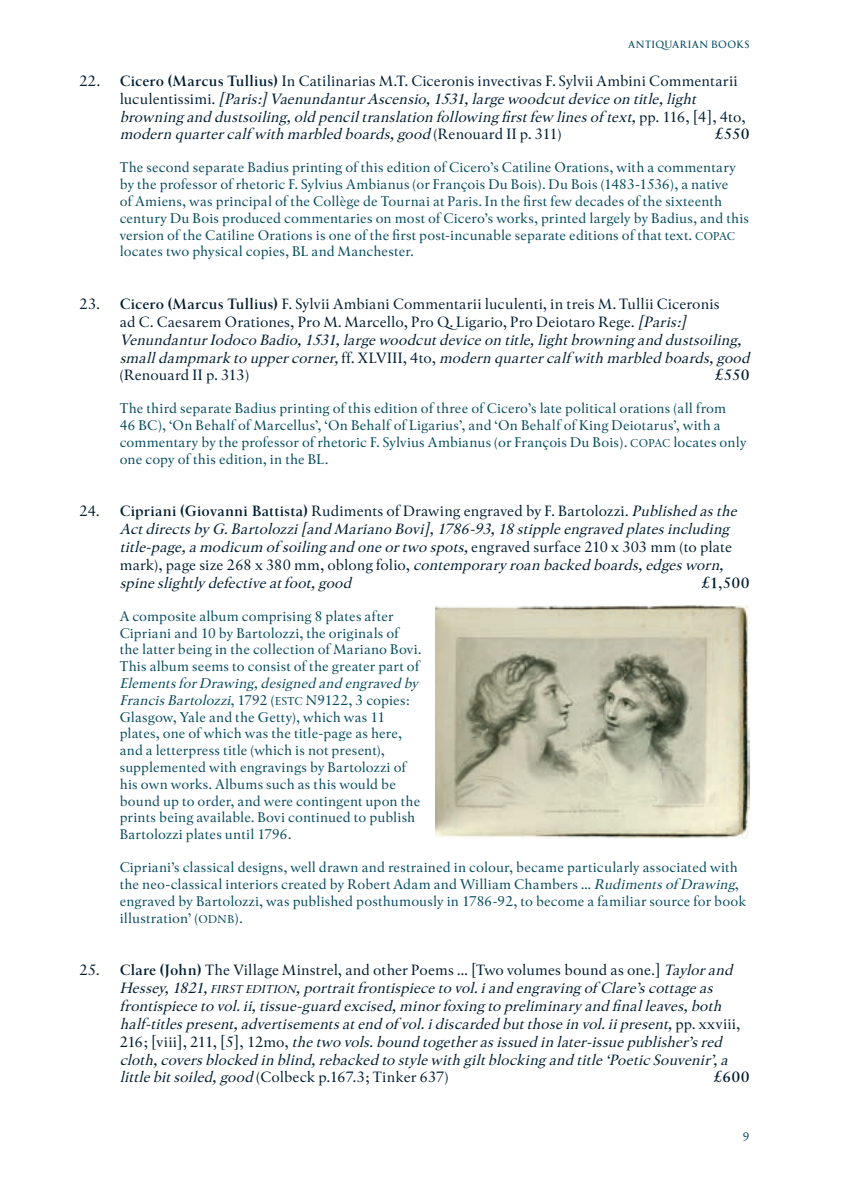
<style>
.page{position:relative;width:844px;height:1191px;background:#fff}
.page>*{position:absolute;margin:0;border:0;box-sizing:border-box;transform-origin:0 0}
.t1{font:italic 14.88px/17.8px "Blackwell";color:#001d31}
.t2{font:14.88px/17.8px "Blackwell";letter-spacing:.01em;color:#001d31}
.t3{font:700 14.88px "Blackwell";letter-spacing:-.025em;color:#001d31}
.t4{font:14px/16.8px "Blackwell";letter-spacing:.015em;color:#054a5e}
.t5{font:12.25px "Blackwell";color:#054a5e}
.t6{font:10.5px "Blackwell Titling";letter-spacing:.04em;color:#054a5e}
.s1{font-style:normal}
.s2{font-weight:700;font-style:normal}
.s3{font-size:11.38px}
.s4{font-weight:700}
.s5{font-style:italic}
</style>
<div class="page">
<img style="left:435px;top:605px;width:314px;height:233px">
<p class="t6" style="left:628px;top:39px;width:123px">ANTIQUARIAN BOOKS</p>
<p class="t1" style="left:120px;top:72px;width:627px;text-indent:-40px"><span class="s1">22.</span> <span class="s2">Cicero (Marcus Tullius)</span> <span class="s1">In Catilinarias M.T. Ciceronis invectivas F. Sylvii Ambini Commentarii l u c u l e n t i s s i m i .</span> [Paris:]VaenundanturAscensio,1531,largewoodcutdeviceon title,light browningand dustsoiling,old penciltranslation followingfirstfew linesof text,<span class="s1">p p . 1 1 6 , [ 4 ] , 4 t o , </span>modern quartercalf with marbled boards,good <span class="s1">( R e n o u a r d I I p . 3 1 1 )</span></p>
<p class="t3" style="left:714px;top:125px;width:36px">£550</p>
<p class="t4" style="left:120px;top:159px;width:630px">The second separate Badius printing of this edition of Cicero’s Catiline Orations, with a commentary by the professor of rhetoric F. Sylvius Ambianus (or François Du Bois). Du Bois (1483-1536), a native<br>of Amiens, was principal of the Collège de Tournai at Paris. In the first few decades of the sixteenth century Du Bois produced commentaries on most of Cicero’s works, printed largely by Badius, and this version of the Catiline Orations is one of the first post-incunable separate editions of that text. <span class="s3">COPAC </span>locates two physical copies, BL and Manchester.</p>
<p class="t2" style="left:120px;top:295px;width:635px;text-indent:-40px">23. <span class="s4">Cicero (Marcus Tullius)</span> F. Sylvii Ambiani Commentarii luculenti, in treis M. Tullii Ciceronis<br>ad C. Caesarem Orationes, Pro M. Marcello, Pro Q. Ligario, Pro Deiotaro Rege. <span class="s5">[Paris:] VenundanturIodoco Badio,1531,largewoodcutdeviceon title,lightbrowningand dustsoiling, smalldampmark to uppercorner,</span>ff. X LV I I I , 4 t o , <span class="s5">modern quartercalf with marbled boards,good </span>(Renouard II p. 313)</p>
<p class="t3" style="left:714px;top:366px;width:36px">£550</p>
<p class="t4" style="left:120px;top:400px;width:628px">The third separate Badius printing of this edition of three of Cicero’s late political orations (all from<br>46 BC), ‘On Behalf of Marcellus’, ‘On Behalf of Ligarius’, and ‘On Behalf of King Deiotarus’, with a commentary by the professor of rhetoric F. Sylvius Ambianus (or François Du Bois). <span class="s3">COPAC</span> locates only one copy of this edition, in the BL.</p>
<p class="t1" style="left:120px;top:502px;width:622px;text-indent:-40px"><span class="s1">24.</span> <span class="s2">Cipriani (Giovanni Battista)</span> <span class="s1">Rudiments of Drawing engraved by F. Bartolozzi.</span> Published asthe Actdirectsby G.Bartolozzi[and Mariano Bovi],1786-93,18 stippleengraved platesincluding title-page,amodicum of soilingand oneortwo spots,<span class="s1">e n g r av e d s u r fa c e 2 1 0 x 3 0 3 m m ( t o p l a t e m a r k ) , p a g e s i z e 2 6 8 x 3 8 0 m m , o b l o n g fo l i o ,</span> contemporary roan backed boards,edgesworn, spineslightly defectiveatfoot,good</p>
<p class="t3" style="left:701px;top:573px;width:50px">£1,500</p>
<p class="t4" style="left:120px;top:607px;width:303px">A composite album comprising 8 plates after Cipriani and 10 by Bartolozzi, the originals of the latter being in the collection of Mariano Bovi.<br>This album seems to consist of the greater part of</p>
<p class="t4" style="left:120px;top:674px;width:302px"><span class="s5">ElementsforDrawing,designed and engraved by FrancisBartolozzi</span>, 1792 (<span class="s3">ESTC</span> N9122, 3 copies:<br>Glasgow, Yale and the Getty), which was 11 plates, one of which was the title-page as here, and a letterpress title (which is not present), supplemented with engravings by Bartolozzi of his own works. Albums such as this would be bound up to order, and were contingent upon the prints being available. Bovi continued to publish Bartolozzi plates until 1796.</p>
<p class="t4" style="left:120px;top:858px;width:627px">Cipriani’s classical designs, well drawn and restrained in colour, became particularly associated with the neo-classical interiors created by Robert Adam and William Chambers ... <span class="s5">Rudimentsof Drawing</span>, engraved by Bartolozzi, was published posthumously in 1786-92, to become a familiar source for book illustration’ (<span class="s3">ODNB</span>).</p>
<p class="t1" style="left:120px;top:960px;width:622px;text-indent:-40px"><span class="s1">25.</span> <span class="s2">Clare (John)</span> <span class="s1">The Village Minstrel, and other Poems ... [Two volumes bound as one.]</span> Taylorand Hessey,1821,<span class="s3">FIRST EDITION</span>,portraitfrontispieceto vol.iand engravingof Clare’scottageas frontispieceto vol.ii,tissue-guard excised,minorfoxingto preliminary and finalleaves,both half-titlespresent,advertisementsatend of vol.idiscarded butthosein vol.iipresent,<span class="s1">p p . x x v i i i , 2 1 6 ; [ v i i i ] , 2 1 1 , [ 5 ] , 1 2 m o ,</span> thetwo vols.bound togetherasissued in later-issuepublisher’sred cloth,coversblocked in blind,rebacked to stylewith giltblockingand title‘PoeticSouvenir’,a littlebitsoiled,good <span class="s1">(Colbeck p.167.3; Tinker 637)</span></p>
<p class="t3" style="left:713px;top:1068px;width:38px">£600</p>
<p class="t5" style="left:742px;top:1129px;width:8px">9</p>
</div>
